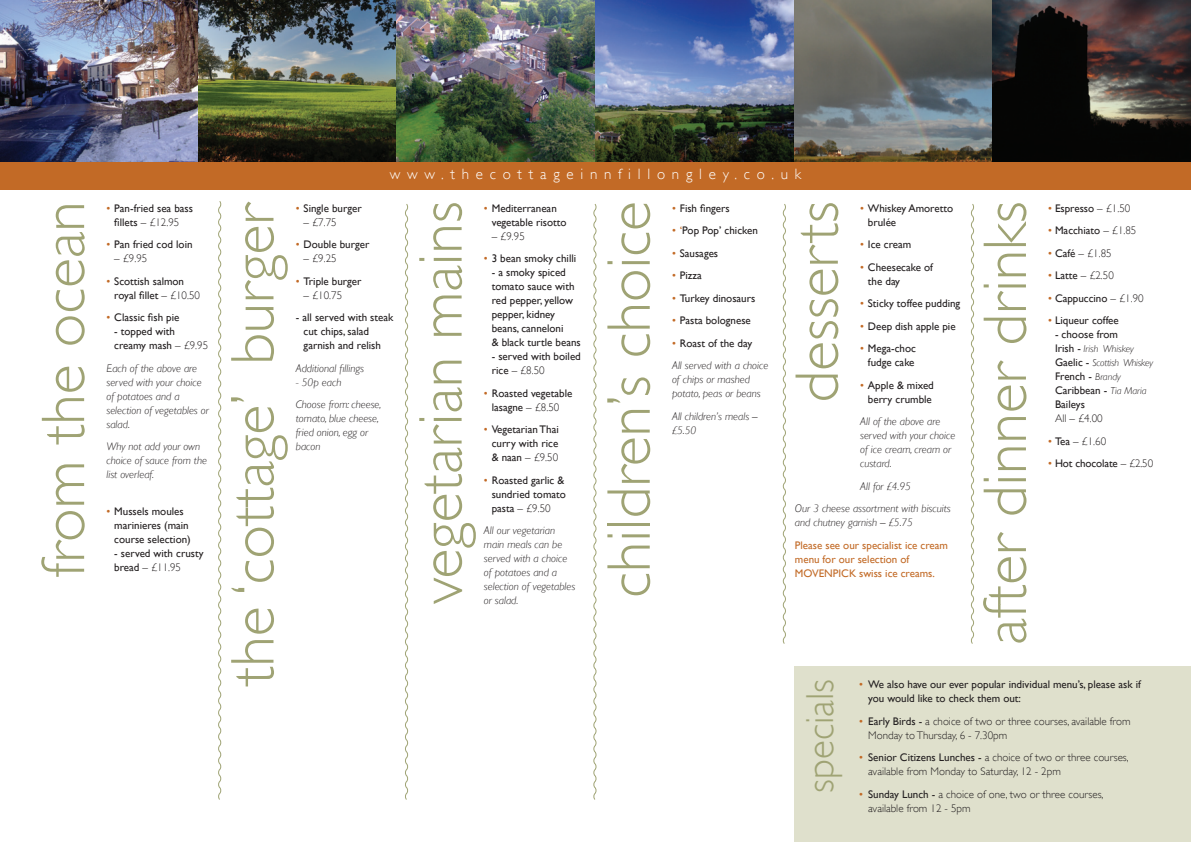
<style>
.page{position:relative;width:1191px;height:842px;background:#fff}
.page>*{position:absolute;margin:0;border:0;box-sizing:border-box;transform-origin:0 0}
.t1{font:300 62px "Gill Sans";color:#9fa374}
.t2{font:300 39px "Gill Sans";color:#9fa374}
.t3{font:300 15px "Gill Sans";letter-spacing:.45em;color:#fff}
.t4{font:11px/14px "Gill Sans";color:#231f20}
.t5{font:italic 300 11px/14px "Gill Sans";color:#231f20}
.t6{font:300 11px/14px "Gill Sans";color:#231f20}
.t7{font:11px/22.5px "Gill Sans";color:#c26a26}
.t8{font:italic 300 10px/14px "Gill Sans";letter-spacing:-.02em;color:#231f20}
.s1{color:#c26a26}
.s2{font-weight:300}
.s3{font-weight:400}
.s4{font-weight:400;font-style:normal;color:#c26a26}
.s5{font-weight:400;font-style:normal}
.s6{font-style:normal}
.s7{font-weight:300;font-style:italic;color:#231f20}
.s8{font-weight:300;color:#231f20}
.s9{font-weight:400;color:#c26a26}
.s10{font-weight:400;font-style:normal;font-size:11px}
.s11{font-weight:300;font-style:italic;font-size:10px}
</style>
<div class="page">
<img style="left:0;top:0;width:1191px;height:162px">
<div style="left:0;top:162px;width:1191px;height:28px;background:#c26a26"></div>
<div style="left:795px;top:666px;width:396px;height:176px;background:#dfe0cc"></div>
<svg style="left:405px;top:204px;width:4px;height:596px"></svg>
<svg style="left:593px;top:204px;width:4px;height:596px"></svg>
<svg style="left:782px;top:204px;width:4px;height:440px"></svg>
<svg style="left:971px;top:204px;width:3px;height:440px"></svg>
<svg style="left:218px;top:201px;width:4px;height:599px"></svg>
<h1 class="t1" style="left:28px;top:577px;width:378px;rotate:-90deg">from the ocean</h1>
<p class="t4" style="left:106px;top:201px;width:88px;text-align:center"><span class="s1">•</span> Pan-fried sea bass fillets <span class="s2">– £12.95</span></p>
<p class="t4" style="left:106px;top:237px;width:88px"><span class="s1">•</span> Pan fried cod loin</p>
<p class="t6" style="left:114px;top:252px;width:35px">– £9.95</p>
<p class="t4" style="left:114px;top:274px;width:87px;text-indent:-8px"><span class="s1">•</span> Scottish salmon royal fillet <span class="s2">– £10.50</span></p>
<p class="t4" style="left:106px;top:310px;width:74px"><span class="s1">•</span> Classic fish pie</p>
<p class="t4" style="left:114px;top:324px;width:95px">- topped with creamy mash <span class="s2">– £9.95</span></p>
<p class="t5" style="left:106px;top:361px;width:104px">Each of the above are served with your choice of potatoes and a selection of vegetables or salad.</p>
<p class="t5" style="left:106px;top:440px;width:102px">Why not add your own choice of sauce from the list overleaf.</p>
<p class="t4" style="left:114px;top:504px;width:78px;text-indent:-8px"><span class="s1">•</span> Mussels moules marinieres (main course selection)</p>
<p class="t4" style="left:114px;top:546px;width:91px">- served with crusty</p>
<p class="t6" style="left:114px;top:560px;width:68px"><span class="s3">bread</span> – £11.95</p>
<h3 class="t3" style="left:390px;top:165px;width:413px">www.thecottageinnfillongley.co.uk</h3>
<h1 class="t1" style="left:217px;top:685px;width:485px;rotate:-90deg">the ‘cottage’ burger</h1>
<h1 class="t1" style="left:405px;top:604px;width:404px;rotate:-90deg">vegetarian mains</h1>
<h1 class="t1" style="left:593px;top:598px;width:398px;rotate:-90deg">children’s choice</h1>
<h1 class="t1" style="left:781px;top:402px;width:203px;rotate:-90deg">desserts</h1>
<h1 class="t1" style="left:969px;top:645px;width:445px;rotate:-90deg">after dinner drinks</h1>
<p class="t4" style="left:296px;top:201px;width:67px"><span class="s1">•</span> Single burger</p>
<p class="t6" style="left:304px;top:215px;width:35px">– £7.75</p>
<p class="t4" style="left:296px;top:237px;width:75px"><span class="s1">•</span> Double burger</p>
<p class="t6" style="left:304px;top:252px;width:35px">– £9.25</p>
<p class="t4" style="left:296px;top:274px;width:67px"><span class="s1">•</span> Triple burger</p>
<p class="t6" style="left:304px;top:288px;width:40px">– £10.75</p>
<p class="t4" style="left:304px;top:310px;width:91px;text-indent:-8px">- all served with steak cut chips, salad garnish and relish</p>
<p class="t5" style="left:296px;top:361px;width:70px">Additional fillings</p>
<p class="t5" style="left:296px;top:371px;width:87px;line-height:22.5px">- 50p each<br>Choose from: cheese,</p>
<p class="t5" style="left:296px;top:412px;width:85px">tomato, blue cheese, fried onion, egg or bacon</p>
<p class="t4" style="left:672px;top:201px;width:59px"><span class="s1">•</span> Fish fingers</p>
<p class="t4" style="left:672px;top:223px;width:87px"><span class="s1">• ‘</span>Pop Pop’ chicken</p>
<p class="t4" style="left:672px;top:246px;width:48px"><span class="s1">•</span> Sausages</p>
<p class="t4" style="left:672px;top:268px;width:31px"><span class="s1">•</span> Pizza</p>
<p class="t4" style="left:672px;top:291px;width:85px"><span class="s1">•</span> Turkey dinosaurs</p>
<p class="t4" style="left:672px;top:314px;width:80px"><span class="s1">•</span> Pasta bolognese</p>
<p class="t5" style="left:672px;top:332px;width:98px;line-height:22.5px"><span class="s4">•</span> <span class="s5">Roast of the day<br></span>All served with a choice</p>
<p class="t5" style="left:672px;top:373px;width:90px">of chips or mashed potato, peas or beans</p>
<p class="t5" style="left:672px;top:409px;width:87px">All children’s meals <span class="s6">– </span>£5.50</p>
<p class="t4" style="left:492px;top:201px;width:76px;text-indent:-8px"><span class="s1">•</span> Mediterranean vegetable risotto</p>
<p class="t6" style="left:492px;top:229px;width:35px">– £9.95</p>
<p class="t4" style="left:484px;top:251px;width:94px"><span class="s1">•</span> 3 bean smoky chilli</p>
<p class="t4" style="left:492px;top:265px;width:91px">- a smoky spiced tomato sauce with red pepper, yellow pepper, kidney beans, canneloni<br>&amp; black turtle beans</p>
<p class="t4" style="left:492px;top:349px;width:91px">- served with boiled rice <span class="s2">– £8.50</span></p>
<p class="t4" style="left:484px;top:386px;width:90px;text-align:center"><span class="s1">•</span> Roasted vegetable lasagne <span class="s2">– £8.50</span></p>
<p class="t4" style="left:492px;top:422px;width:69px;text-align:justify;text-indent:-8px"><span class="s1">•</span> Vegetarian Thai curry with rice &amp; naan <span class="s2">– £9.50</span></p>
<p class="t4" style="left:492px;top:473px;width:76px;text-indent:-8px"><span class="s1">•</span> Roasted garlic &amp; sundried tomato pasta <span class="s2">– £9.50</span></p>
<p class="t5" style="left:484px;top:524px;width:93px">All our vegetarian main meals can be served with a choice of potatoes and a selection of vegetables or salad.</p>
<p class="t4" style="left:868px;top:201px;width:87px;text-indent:-8px"><span class="s1">•</span> Whiskey Amoretto brulée</p>
<p class="t4" style="left:860px;top:238px;width:53px"><span class="s1">•</span> Ice cream</p>
<p class="t4" style="left:868px;top:260px;width:66px;text-indent:-8px"><span class="s1">•</span> Cheesecake of the day</p>
<p class="t4" style="left:860px;top:297px;width:102px"><span class="s1">•</span> Sticky toffee pudding</p>
<p class="t4" style="left:860px;top:319px;width:97px"><span class="s1">•</span> Deep dish apple pie</p>
<p class="t4" style="left:860px;top:342px;width:57px;text-align:center"><span class="s1">•</span> Mega-choc fudge cake</p>
<p class="t4" style="left:860px;top:378px;width:75px;text-align:center"><span class="s1">•</span> Apple &amp; mixed berry crumble</p>
<p class="t5" style="left:860px;top:415px;width:97px">All of the above are served with your choice of ice cream, cream or custard.</p>
<p class="t5" style="left:795px;top:475px;width:157px;line-height:22.5px;text-indent:65px">All for £4.95<br>Our 3 cheese assortment with biscuits</p>
<p class="t7" style="left:795px;top:511px;width:154px"><span class="s7">and chutney garnish</span> <span class="s8">–</span> <span class="s7">£5.75<br></span>Please see our specialist ice cream</p>
<p class="t7" style="left:795px;top:552px;width:141px;line-height:14px">menu for our selection of<br>MOVENPICK swiss ice creams.</p>
<p class="t4" style="left:1048px;top:201px;width:84px"><span class="s1">•</span> Espresso <span class="s2">– £1.50</span></p>
<p class="t4" style="left:1048px;top:224px;width:90px"><span class="s1">•</span> Macchiato <span class="s2">– £1.85</span></p>
<p class="t6" style="left:1048px;top:246px;width:65px"><span class="s9">•</span> <span class="s3">Café</span> – £1.85</p>
<p class="t6" style="left:1048px;top:269px;width:67px"><span class="s9">•</span> <span class="s3">Latte</span> – £2.50</p>
<p class="t4" style="left:1048px;top:291px;width:97px"><span class="s1">•</span> Cappuccino <span class="s2">– £1.90</span></p>
<p class="t4" style="left:1048px;top:314px;width:72px"><span class="s1">•</span> Liqueur coffee</p>
<p class="t4" style="left:1055px;top:328px;width:65px">- choose from</p>
<p class="t8" style="left:1055px;top:342px;width:100px"><span class="s10">Irish -</span> Irish Whiskey<br><span class="s10">Gaelic -</span> Scottish Whiskey</p>
<p class="t4" style="left:1055px;top:369px;width:93px">French - <span class="s11">Brandy<br></span>Caribbean - <span class="s11">Tia Maria<br></span>Baileys</p>
<p class="t6" style="left:1055px;top:412px;width:49px">All – £4.00</p>
<p class="t6" style="left:1048px;top:434px;width:59px"><span class="s9">•</span> <span class="s3">Tea</span> – £1.60</p>
<p class="t4" style="left:1048px;top:456px;width:106px"><span class="s1">•</span> Hot chocolate <span class="s2">– £2.50</span></p>
<h2 class="t2" style="left:798px;top:792px;width:115px;rotate:-90deg">specials</h2>
<p class="t4" style="left:868px;top:677px;width:274px;text-indent:-9px"><span class="s1">•</span> We also have our ever popular individual menu’s, please ask if you would like to check them out:</p>
<p class="t6" style="left:868px;top:714px;width:264px;text-indent:-9px"><span class="s9">•</span> <span class="s3">Early Birds -</span> a choice of two or three courses, available from<br>Monday to Thursday, 6 - 7.30pm</p>
<p class="t6" style="left:868px;top:750px;width:262px;text-indent:-9px"><span class="s9">•</span> <span class="s3">Senior Citizens Lunches -</span> a choice of two or three courses, available from Monday to Saturday, 12 - 2pm</p>
<p class="t6" style="left:868px;top:787px;width:237px;text-indent:-9px"><span class="s9">•</span> <span class="s3">Sunday Lunch -</span> a choice of one, two or three courses, available from 12 - 5pm</p>
</div>
